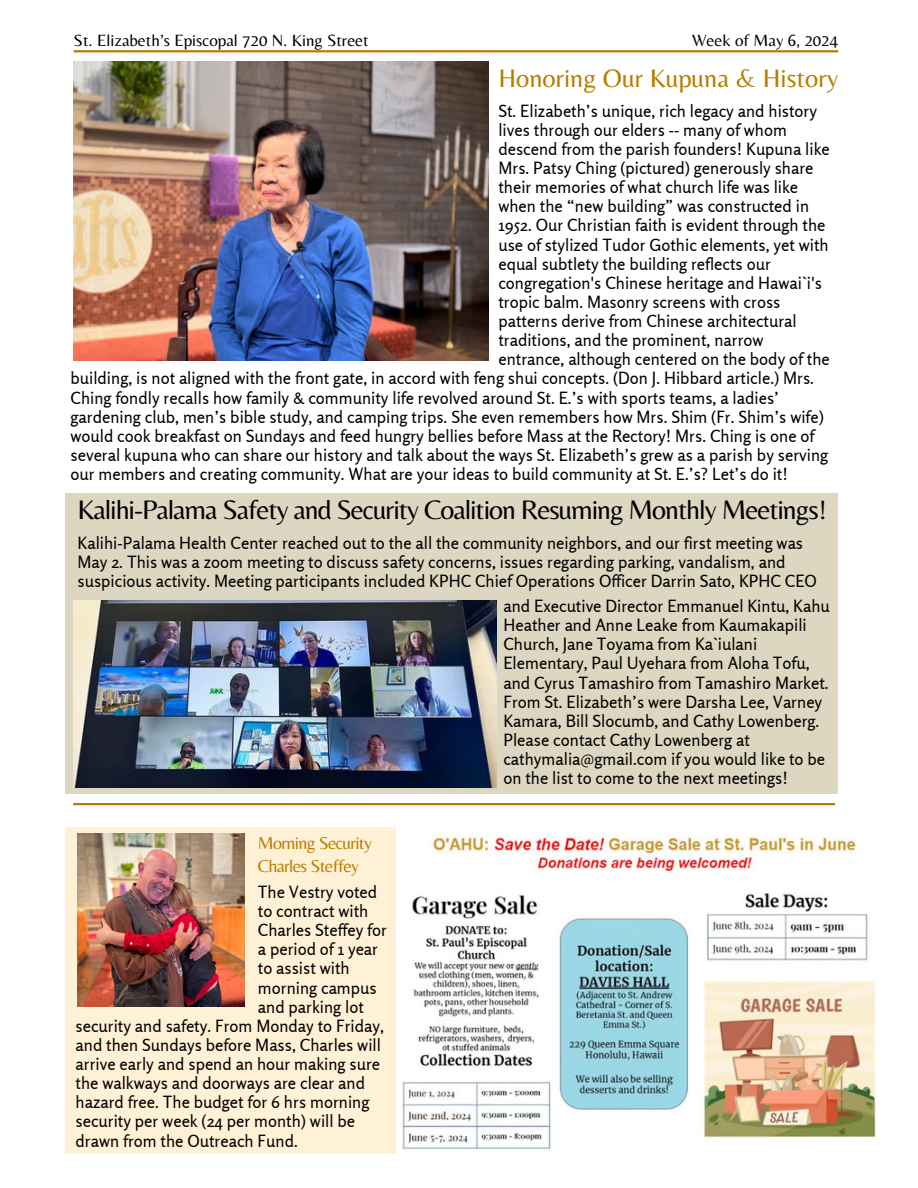
<style>
.page{position:relative;width:918px;height:1188px;background:#fff}
.page>*{position:absolute;margin:0;border:0;box-sizing:border-box;transform-origin:0 0}
.t1{font:27.9px "Belleza";letter-spacing:-.04em;color:#000}
.t2{font:26.4px "Belleza";color:#b87d00}
.t3{font:18px "Belleza";letter-spacing:-.04em;color:#b87d00}
.t4{font:16.95px "Belleza";color:#000}
.t5{font:16.8px/19.2px "Rosario";color:#000}
</style>
<div class="page">
<hr style="left:74px;top:50px;width:764px;height:2px;background:#b87d00">
<hr style="left:73px;top:803px;width:762px;height:2px;background:#b87d00">
<div style="left:65px;top:827px;width:331px;height:326px;background:#fff1d5"></div>
<img style="left:402px;top:835px;width:475px;height:318px">
<div style="left:65px;top:494px;width:773px;height:300px;background:#ddd6c0"></div>
<img style="left:74px;top:601px;width:423px;height:187px">
<img style="left:78px;top:833px;width:166px;height:174px">
<img style="left:73px;top:62px;width:415px;height:298px">
<p class="t4" style="left:74px;top:30px;width:297px">St. Elizabeth’s Episcopal 720 N. King Street</p>
<p class="t4" style="left:692px;top:30px;width:148px">Week of May 6, 2024</p>
<p class="t2" style="left:498px;top:62px;width:341px">Honoring Our Kupuna &amp; History</p>
<p class="t5" style="left:498px;top:101px;width:333px">St. Elizabeth’s unique, rich legacy and history lives through our elders -- many of whom descend from the parish founders! Kupuna like Mrs. Patsy Ching (pictured) generously share their memories of what church life was like when the “new building” was constructed in 1952. Our Christian faith is evident through the use of stylized Tudor Gothic elements, yet with equal subtlety the building reflects our congregation's Chinese heritage and Hawai`i's tropic balm. Masonry screens with cross patterns derive from Chinese architectural traditions, and the prominent, narrow entrance, although centered on the body of the</p>
<p class="t5" style="left:71px;top:369px;width:759px">building, is not aligned with the front gate, in accord with feng shui concepts. (Don J. Hibbard article.) Mrs.<br>Ching fondly recalls how family &amp; community life revolved around St. E.’s with sports teams, a ladies’ gardening club, men’s bible study, and camping trips. She even remembers how Mrs. Shim (Fr. Shim’s wife) would cook breakfast on Sundays and feed hungry bellies before Mass at the Rectory! Mrs. Ching is one of several kupuna who can share our history and talk about the ways St. Elizabeth’s grew as a parish by serving our members and creating community. What are your ideas to build community at St. E.’s? Let’s do it!</p>
<p class="t1" style="left:78px;top:493px;width:751px">Kalihi-Palama Safety and Security Coalition Resuming Monthly Meetings!</p>
<p class="t5" style="left:78px;top:533px;width:741px">Kalihi-Palama Health Center reached out to the all the community neighbors, and our first meeting was<br>May 2. This was a zoom meeting to discuss safety concerns, issues regarding parking, vandalism, and suspicious activity. Meeting participants included KPHC Chief Operations Officer Darrin Sato, KPHC CEO</p>
<p class="t3" style="left:258px;top:833px;width:116px">Morning Security</p>
<p class="t3" style="left:258px;top:855px;width:103px">Charles Steffey</p>
<p class="t5" style="left:258px;top:882px;width:131px">The Vestry voted to contract with<br>Charles Steffey for a period of 1 year to assist with morning campus and parking lot</p>
<p class="t5" style="left:76px;top:1016px;width:310px">security and safety. From Monday to Friday, and then Sundays before Mass, Charles will arrive early and spend an hour making sure the walkways and doorways are clear and hazard free. The budget for 6 hrs morning security per week (24 per month) will be drawn from the Outreach Fund.</p>
<h1 class="t5" style="left:503px;top:596px;width:328px">and Executive Director Emmanuel Kintu, Kahu Heather and Anne Leake from Kaumakapili Church, Jane Toyama from Ka`iulani Elementary, Paul Uyehara from Aloha Tofu, and Cyrus Tamashiro from Tamashiro Market.<br>From St. Elizabeth’s were Darsha Lee, Varney Kamara, Bill Slocumb, and Cathy Lowenberg.<br>Please contact Cathy Lowenberg at cathymalia@gmail.com if you would like to be on the list to come to the next meetings!</h1>
</div>
